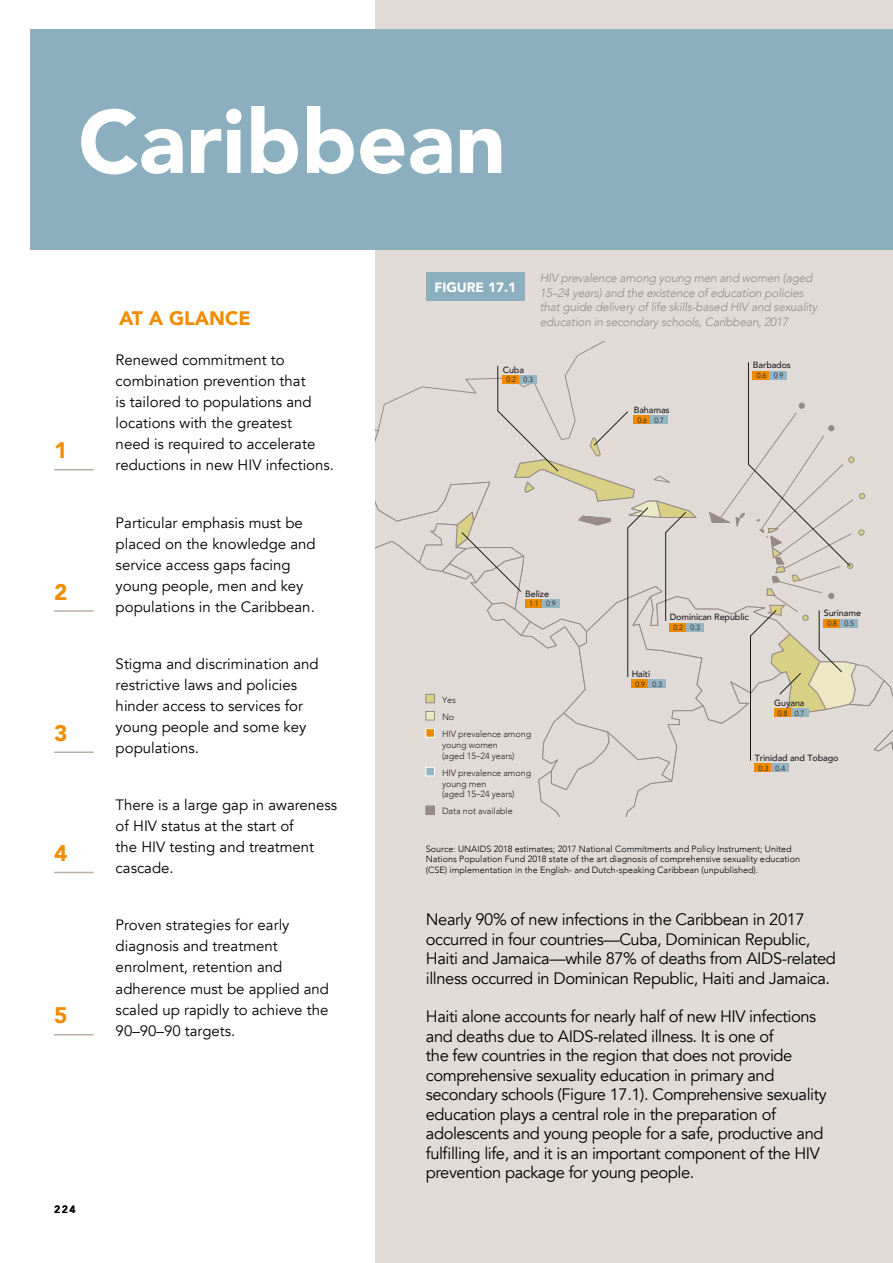
<style>
.page{position:relative;width:893px;height:1263px;background:#fff}
.page>*{position:absolute;margin:0;border:0;box-sizing:border-box;transform-origin:0 0}
.t1{font:900 88.5px "Avenir";color:#fff}
.t2{font:900 22.5px "Avenir";color:#f28c00}
.t3{font:900 19.5px "Avenir";color:#f28c00}
.t4{font:16.5px/19.5px "Avenir";letter-spacing:-.025em;color:#000}
.t5{font:15px/21px "Avenir";color:#000}
.t6{font:900 13.5px "Avenir";color:#fff}
.t7{font:italic 300 12px/14.4px "Avenir";letter-spacing:-.02em;color:#978c87}
.t8{font:800 10.5px "Avenir";color:#000}
.t9{font:300 9px/10.8px "Avenir";color:#000}
.t10{font:300 9px/10.8px "Avenir";letter-spacing:-.01em;color:#2b2422}
.t11{font:500 9px "Avenir";letter-spacing:-.01em;color:#221f20}
.t12{font:300 7.5px "Avenir";color:#221f20}
.s1{font-family:"Myriad Pro";font-weight:400}
</style>
<div class="page">
<div style="left:376px;top:0;width:517px;height:1263px;background:#e0dbd7"></div>
<hr style="left:54px;top:469px;width:40px;height:1px;background:#bbb0a8">
<hr style="left:54px;top:610px;width:40px;height:2px;background:#bbb0a8">
<hr style="left:54px;top:751px;width:40px;height:2px;background:#bbb0a8">
<hr style="left:54px;top:872px;width:40px;height:1px;background:#bbb0a8">
<hr style="left:54px;top:1034px;width:40px;height:1px;background:#bbb0a8">
<div style="left:30px;top:30px;width:863px;height:220px;background:#8bafbe"></div>
<svg style="left:376px;top:341px;width:517px;height:476px"></svg>
<div style="left:755px;top:764px;width:17px;height:8px;background:#ee8a00"></div>
<div style="left:772px;top:764px;width:17px;height:8px;background:#96b5c4"></div>
<div style="left:753px;top:371px;width:17px;height:8px;background:#ee8a00"></div>
<div style="left:770px;top:371px;width:17px;height:8px;background:#96b5c4"></div>
<div style="left:525px;top:599px;width:17px;height:9px;background:#ee8a00"></div>
<div style="left:542px;top:599px;width:17px;height:9px;background:#96b5c4"></div>
<div style="left:426px;top:272px;width:99px;height:29px;background:#8bafbe"></div>
<h1 class="t1" style="left:78px;top:66px;width:429px">Caribbean</h1>
<h2 class="t2" style="left:54px;top:431px;width:15px">1</h2>
<h2 class="t2" style="left:54px;top:572px;width:15px">2</h2>
<h2 class="t2" style="left:54px;top:714px;width:15px">3</h2>
<h2 class="t2" style="left:54px;top:834px;width:15px">4</h2>
<h2 class="t2" style="left:54px;top:996px;width:15px">5</h2>
<h3 class="t3" style="left:119px;top:301px;width:133px">AT A GLANCE</h3>
<p class="t5" style="left:116px;top:350px;width:220px">Renewed commitment to combination prevention that<br>is tailored to populations and locations with the greatest<br>need is required to accelerate reductions in new HIV infections.</p>
<p class="t5" style="left:116px;top:512px;width:202px">Particular emphasis must be placed on the knowledge and service access gaps facing young people, men and key populations in the Caribbean.</p>
<p class="t5" style="left:116px;top:654px;width:205px">Stigma and discrimination and restrictive laws and policies hinder access to services for young people and some key populations.</p>
<p class="t5" style="left:116px;top:795px;width:223px">There is a large gap in awareness of HIV status at the start of<br>the HIV testing and treatment cascade.</p>
<p class="t5" style="left:116px;top:915px;width:215px">Proven strategies for early diagnosis and treatment enrolment, retention and adherence must be applied and scaled up rapidly to achieve the<br>90–90–90 targets.</p>
<p class="t6" style="left:434px;top:276px;width:83px">FIGURE 17.1</p>
<p class="t7" style="left:540px;top:271px;width:279px">HIV prevalence among young men and women (aged 15–24 years) and the existence of education policies that guide delivery of life skills-based HIV and sexuality education in secondary schools, Caribbean, 2017</p>
<p class="t11" style="left:503px;top:362px;width:23px">Cuba</p>
<p class="t12" style="left:506px;top:375px;width:28px">0.2 0.3</p>
<p class="t11" style="left:525px;top:586px;width:25px">Belize</p>
<p class="t10" style="left:442px;top:691px;width:15px;line-height:17.2px">Yes<br>No</p>
<p class="t12" style="left:529px;top:599px;width:28px">1.1 0.9</p>
<p class="t10" style="left:442px;top:729px;width:91px">HIV prevalence among young women<br>(aged 15<span class="s1">–</span>24 years)</p>
<p class="t10" style="left:442px;top:767px;width:91px">HIV prevalence among young men<br>(aged 15<span class="s1">–</span>24 years)</p>
<p class="t10" style="left:442px;top:806px;width:72px">Data not available</p>
<p class="t11" style="left:753px;top:357px;width:40px">Barbados</p>
<p class="t11" style="left:634px;top:402px;width:37px">Bahamas</p>
<p class="t12" style="left:637px;top:416px;width:28px">0.6 0.7</p>
<p class="t12" style="left:757px;top:371px;width:28px">0.6 0.9</p>
<p class="t11" style="left:670px;top:609px;width:81px">Dominican Republic</p>
<p class="t12" style="left:673px;top:623px;width:28px">0.2 0.3</p>
<p class="t11" style="left:632px;top:666px;width:20px">Haiti</p>
<p class="t12" style="left:635px;top:680px;width:28px">0.9 0.3</p>
<p class="t11" style="left:824px;top:605px;width:39px">Suriname</p>
<p class="t12" style="left:827px;top:619px;width:28px">0.8 0.5</p>
<p class="t11" style="left:774px;top:695px;width:32px">Guyana</p>
<p class="t12" style="left:778px;top:708px;width:28px">0.8 0.7</p>
<p class="t11" style="left:755px;top:750px;width:85px">Trinidad and Tobago</p>
<p class="t12" style="left:759px;top:764px;width:28px">0.3 0.4</p>
<p class="t9" style="left:426px;top:843px;width:376px">Source: UNAIDS 2018 estimates; 2017 National Commitments and Policy Instrument; United<br>Nations Population Fund 2018 state of the art diagnosis of comprehensive sexuality education (CSE) implementation in the English- and Dutch-speaking Caribbean (unpublished).</p>
<p class="t4" style="left:426px;top:910px;width:412px">Nearly 90% of new infections in the Caribbean in 2017 occurred in four countries—Cuba, Dominican Republic, Haiti and Jamaica—while 87% of deaths from AIDS-related illness occurred in Dominican Republic, Haiti and Jamaica.</p>
<p class="t4" style="left:426px;top:1007px;width:402px">Haiti alone accounts for nearly half of new HIV infections and deaths due to AIDS-related illness. It is one of<br>the few countries in the region that does not provide comprehensive sexuality education in primary and secondary schools (Figure 17.1). Comprehensive sexuality education plays a central role in the preparation of adolescents and young people for a safe, productive and fulfilling life, and it is an important component of the HIV prevention package for young people.</p>
<p class="t8" style="left:54px;top:1199px;width:23px">224</p>
</div>
